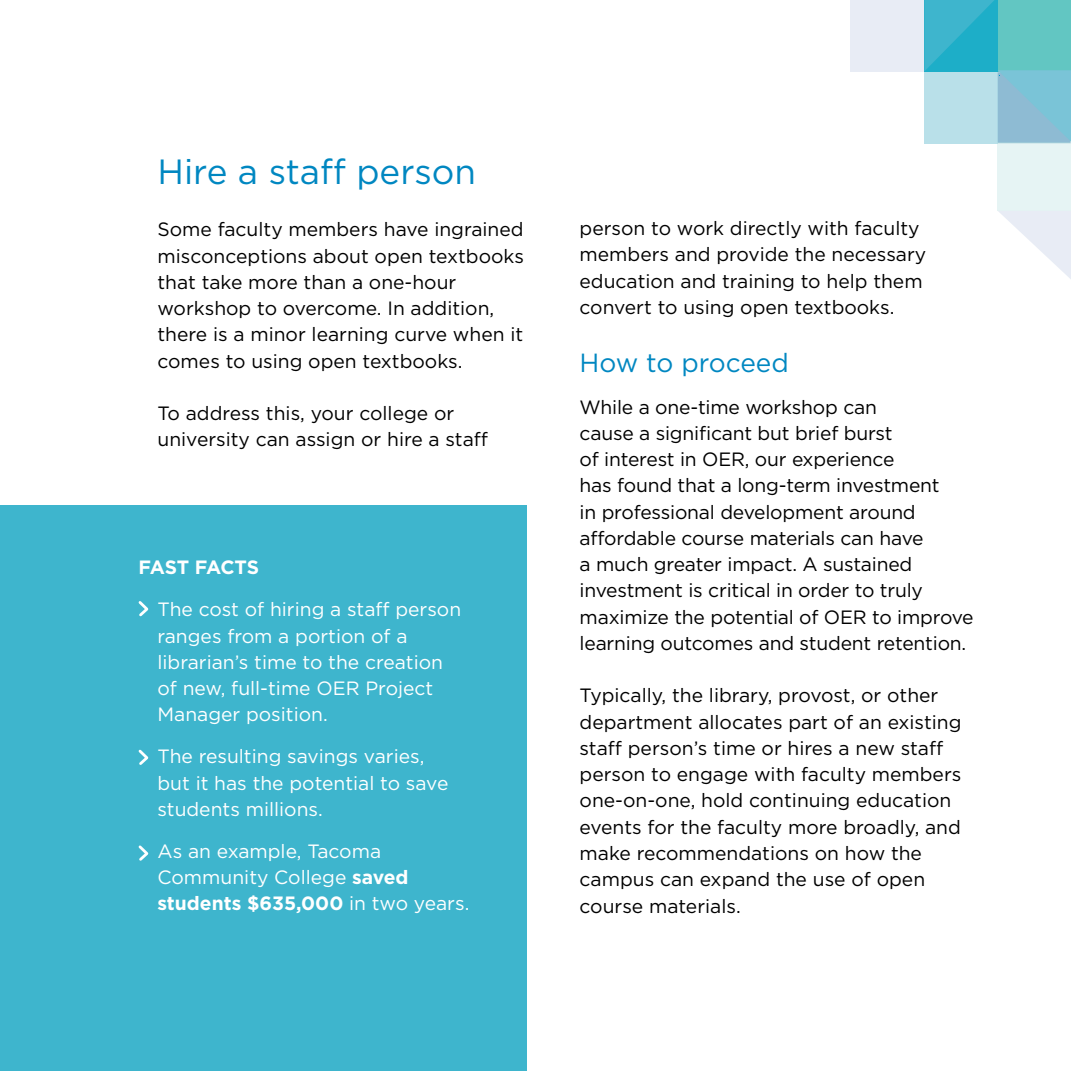
<style>
.page{position:relative;width:1071px;height:1071px;background:#fff}
.page>*{position:absolute;margin:0;border:0;box-sizing:border-box;transform-origin:0 0}
.t1{font:35px "Gotham";color:#0087c1}
.t2{font:26.25px "Gotham";color:#0087c1}
.t3{font:19.25px/26.2px "Gotham";color:#000}
.t4{font:19.25px/26.2px "Gotham";color:#fff}
.t5{font:700 19.25px "Gotham";letter-spacing:-.01em;color:#fff}
.s1{font-weight:700}
</style>
<div class="page">
<div style="left:0;top:505px;width:527px;height:566px;background:#3eb5cd"></div>
<div style="left:850px;top:0;width:73px;height:72px;background:#e8ecf5"></div>
<div style="left:998px;top:142px;width:73px;height:68px;background:#e6f4f4"></div>
<svg style="left:924px;top:0;width:147px;height:143px;background:#72c5d2"></svg>
<svg style="left:998px;top:211px;width:73px;height:68px"></svg>
<svg style="left:138px;top:601px;width:11px;height:16px"></svg>
<svg style="left:138px;top:749px;width:11px;height:16px"></svg>
<svg style="left:138px;top:845px;width:11px;height:16px"></svg>
<h1 class="t1" style="left:158px;top:149px;width:320px">H ire a staff person</h1>
<p class="t3" style="left:158px;top:216px;width:368px">Some faculty members have ingrained misconceptions about open textbooks that take more than a one-hour workshop to overcome. I n addition, there is a minor learning curve when it comes to using open textbooks.</p>
<p class="t3" style="left:158px;top:400px;width:332px">To address this, your college or university can assign or hire a staff</p>
<p class="t5" style="left:139px;top:554px;width:122px">Fast facts</p>
<p class="t4" style="left:158px;top:596px;width:305px">The cost of hiring a staff person ranges from a portion of a librarian’s time to the creation of new, full-time OER Project<br>Manager position.</p>
<p class="t4" style="left:158px;top:743px;width:292px">The resulting savings varies, but it has the potential to save students millions.</p>
<p class="t4" style="left:158px;top:838px;width:313px">As an example, Tacoma<br>Community College <span class="s1">saved students $635,000</span> in two years.</p>
<p class="t3" style="left:580px;top:215px;width:348px">person to work directly with faculty members and provide the necessary education and training to help them convert to using open textbooks.</p>
<h2 class="t2" style="left:580px;top:346px;width:211px">H ow to proceed</h2>
<p class="t3" style="left:580px;top:393px;width:315px">While a one-time workshop can cause a significant but brief burst of interest in OER</p>
<p class="t3" style="left:580px;top:446px;width:362px;text-indent:165px">, our experience<br>has found that a long-term investment in professional development around affordable course materials can have<br>a much greater impact. A sustained investment is critical in order to truly maximize the potential of OER</p>
<p class="t3" style="left:580px;top:603px;width:396px;text-indent:293px">to improve learning outcomes and student retention.</p>
<p class="t3" style="left:580px;top:682px;width:383px">Typically, the library, provost, or other department allocates part of an existing staff person’s time or hires a new staff person to engage with faculty members one-on-one, hold continuing education events for the faculty more broadly, and make recommendations on how the campus can expand the use of open course materials.</p>
</div>
